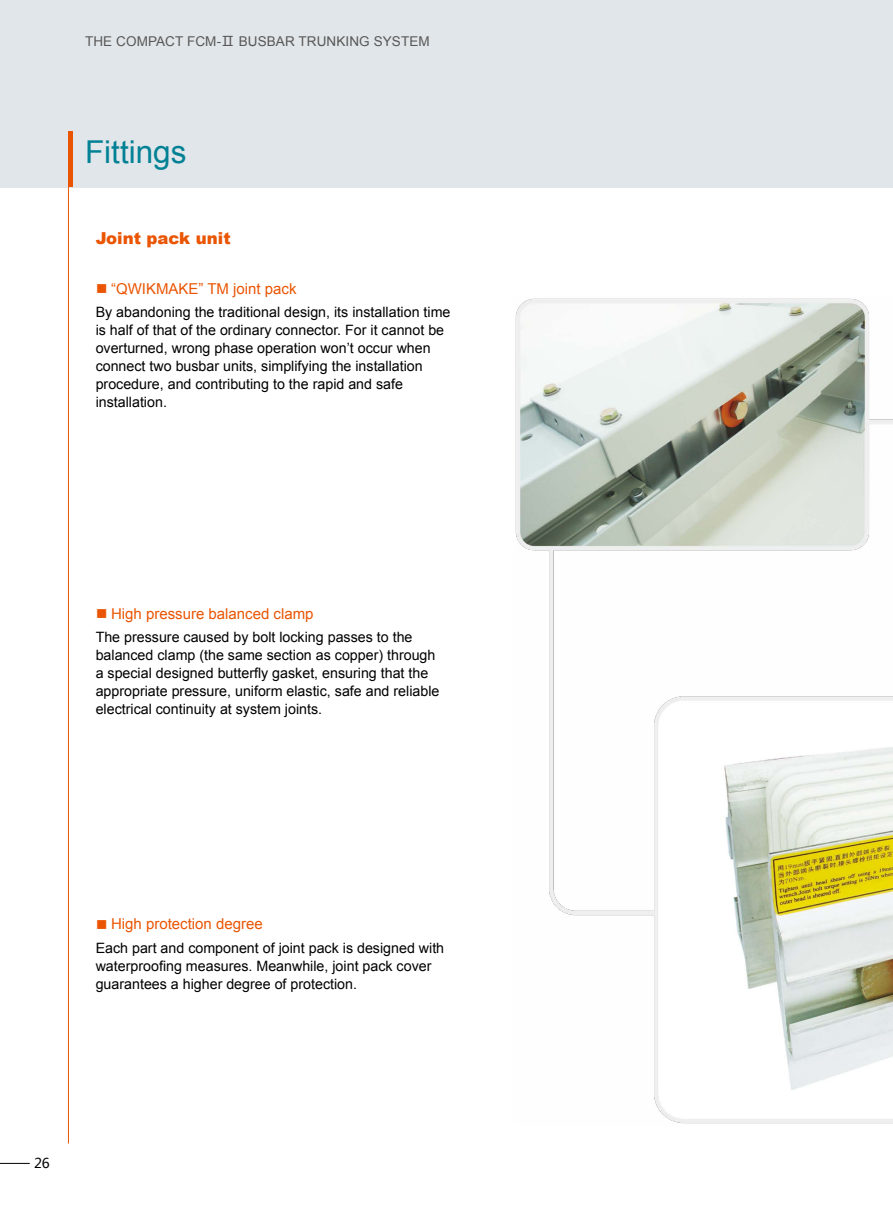
<style>
.page{position:relative;width:893px;height:1212px;background:#fff}
.page>*{position:absolute;margin:0;border:0;box-sizing:border-box;transform-origin:0 0}
.t1{font:31.5px "Arial";color:#008195}
.t2{font:900 16.5px "Arial";color:#ea5504}
.t3{font:15px "Arial";color:#ea5504}
.t4{font:14.25px/18px "Arial";color:#000}
.t5{font:13.5px "Arial";letter-spacing:.01em;color:#595757}
.t6{font:13.5px "Microsoft Ya Hei";color:#000}
.s1{font-family:"Microsoft Ya Hei"}
.s2{font-family:"Adobe Heiti Std";font-size:12px}
</style>
<div class="page">
<img style="left:515px;top:298px;width:378px;height:826px">
<div style="left:0;top:0;width:893px;height:187px;background:#e0e6e9"></div>
<hr style="left:0;top:1163px;width:30px;height:1px;background:#000">
<hr style="left:68px;top:132px;width:4px;height:55px;background:#ea5504">
<hr style="left:68px;top:187px;width:1px;height:956px;background:#ea5504">
<p class="t5" style="left:85px;top:32px;width:346px">THE COMPACT FCM-<span class="s1">Ⅱ</span> BUSBAR TRUNKING SYSTEM</p>
<h1 class="t1" style="left:85px;top:131px;width:103px">Fittings</h1>
<p class="t2" style="left:96px;top:226px;width:136px">Joint pack unit</p>
<p class="t3" style="left:96px;top:278px;width:202px"><span class="s2">■</span> “QWIKMAKE” TM joint pack</p>
<p class="t4" style="left:96px;top:303px;width:356px">By abandoning the traditional design, its installation time is half of that of the ordinary connector. For it cannot be overturned, wrong phase operation won’t occur when connect two busbar units, simplifying the installation procedure, and contributing to the rapid and safe installation.</p>
<p class="t3" style="left:96px;top:604px;width:219px"><span class="s2">■</span> High pressure balanced clamp</p>
<p class="t4" style="left:96px;top:629px;width:345px">The pressure caused by bolt locking passes to the balanced clamp (the same section as copper) through a special designed butterfly gasket, ensuring that the appropriate pressure, uniform elastic, safe and reliable electrical continuity at system joints.</p>
<p class="t3" style="left:96px;top:914px;width:169px"><span class="s2">■</span> High protection degree</p>
<p class="t4" style="left:96px;top:939px;width:350px">Each part and component of joint pack is designed with waterproofing measures. Meanwhile, joint pack cover guarantees a higher degree of protection.</p>
<p class="t6" style="left:34px;top:1154px;width:17px">26</p>
</div>
